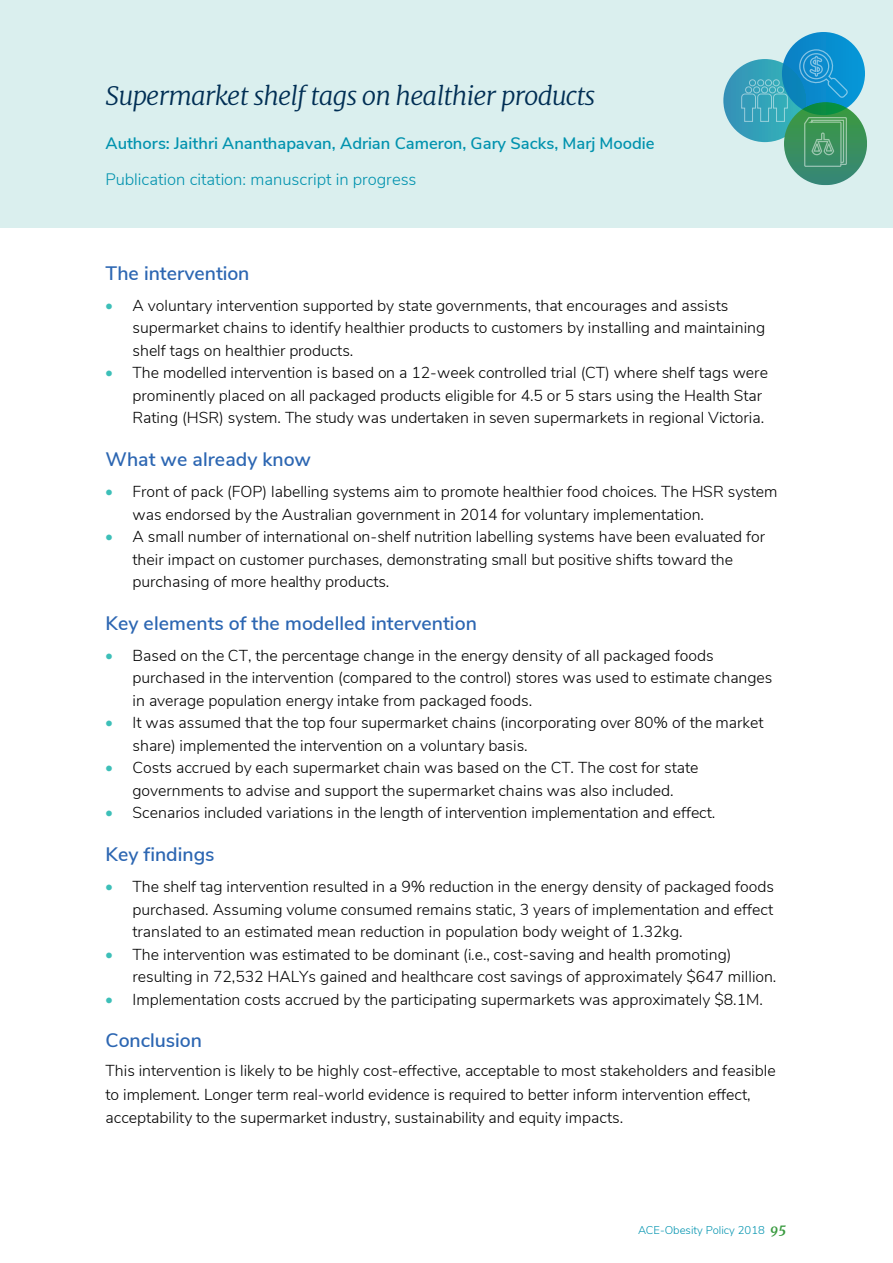
<style>
.page{position:relative;width:893px;height:1263px;background:#fff}
.page>*{position:absolute;margin:0;border:0;box-sizing:border-box;transform-origin:0 0}
.t1{font:italic 300 25.5px "Merriweather";letter-spacing:-.03em;color:#002e54}
.t2{font:600 19.5px "Nunito Sans";color:#2c66b2}
.t3{font:600 16.5px "Nunito Sans";letter-spacing:.005em;color:#0092ae}
.t4{font:300 16.5px "Nunito Sans";letter-spacing:-.005em;color:#0092ae}
.t5{font:300 15.9px/22.5px "Nunito Sans";letter-spacing:-.005em;color:#000}
.t6{font:300 11.25px "Nunito Sans";color:#0093af}
.s1{color:#3dbfb8}
.s2{font-family:"Merriweather";font-weight:700;font-style:italic;font-size:13.5px;color:#399a3f}
</style>
<div class="page">
<div style="left:0;top:0;width:893px;height:227px;background:#daefee"></div>
<svg style="left:723px;top:59px;width:83px;height:83px"></svg>
<div style="left:745px;top:86px;width:7px;height:7px;border:1px solid #fff;border-radius:50%"></div>
<div style="left:753px;top:86px;width:7px;height:7px;border:1px solid #fff;border-radius:50%"></div>
<div style="left:749px;top:79px;width:7px;height:7px;border:1px solid #fff;border-radius:50%"></div>
<div style="left:757px;top:79px;width:7px;height:7px;border:1px solid #fff;border-radius:50%"></div>
<div style="left:765px;top:79px;width:7px;height:7px;border:1px solid #fff;border-radius:50%"></div>
<div style="left:773px;top:79px;width:7px;height:7px;border:1px solid #fff;border-radius:50%"></div>
<div style="left:769px;top:86px;width:7px;height:7px;border:1px solid #fff;border-radius:50%"></div>
<div style="left:761px;top:86px;width:7px;height:7px;border:1px solid #fff;border-radius:50%"></div>
<div style="left:777px;top:86px;width:7px;height:7px;border:1px solid #fff;border-radius:50%"></div>
<svg style="left:741px;top:93px;width:47px;height:29px"></svg>
<div style="left:784px;top:102px;width:83px;height:83px;background:linear-gradient(to bottom,#3a9b3e,#378578);border-radius:42px"></div>
<svg style="left:804px;top:117px;width:43px;height:50px"></svg>
<svg style="left:782px;top:32px;width:83px;height:83px"></svg>
<svg style="left:799px;top:49px;width:49px;height:49px"></svg>
<h1 class="t1" style="left:105px;top:78px;width:491px">Supermarket shelf tags on healthier products</h1>
<p class="t3" style="left:105px;top:132px;width:551px">Authors: Jaithri Ananthapavan, Adrian Cameron, Gary Sacks, Marj Moodie</p>
<p class="t4" style="left:105px;top:168px;width:313px">Publication citation: manuscript in progress</p>
<p class="t2" style="left:105px;top:259px;width:146px">The intervention</p>
<p class="t5" style="left:132px;top:293px;width:634px;text-indent:-27px"><span class="s1">•</span> A voluntary intervention supported by state governments, that encourages and assists supermarket chains to identify healthier products to customers by installing and maintaining shelf tags on healthier products.</p>
<p class="t5" style="left:133px;top:361px;width:637px;text-indent:-27px"><span class="s1">•</span> The modelled intervention is based on a 12-week controlled trial (CT) where shelf tags were prominently placed on all packaged products eligible for 4.5 or 5 stars using the Health Star<br>Rating (HSR) system. The study was undertaken in seven supermarkets in regional Victoria.</p>
<p class="t2" style="left:105px;top:445px;width:207px">What we already know</p>
<p class="t5" style="left:132px;top:479px;width:646px;text-indent:-27px"><span class="s1">•</span> Front of pack (FOP) labelling systems aim to promote healthier food choices. The HSR system was endorsed by the Australian government in 2014 for voluntary implementation.</p>
<p class="t5" style="left:132px;top:524px;width:634px;text-indent:-27px"><span class="s1">•</span> A small number of international on-shelf nutrition labelling systems have been evaluated for their impact on customer purchases, demonstrating small but positive shifts toward the purchasing of more healthy products.</p>
<p class="t2" style="left:105px;top:609px;width:373px">Key elements of the modelled intervention</p>
<p class="t5" style="left:132px;top:643px;width:641px;text-indent:-27px"><span class="s1">•</span> Based on the CT, the percentage change in the energy density of all packaged foods purchased in the intervention (compared to the control) stores was used to estimate changes in average population energy intake from packaged foods.</p>
<p class="t5" style="left:132px;top:711px;width:633px;text-indent:-27px"><span class="s1">•</span> It was assumed that the top four supermarket chains (incorporating over 80% of the market share) implemented the intervention on a voluntary basis.</p>
<p class="t5" style="left:105px;top:756px;width:594px;text-align:center"><span class="s1">•</span> Costs accrued by each supermarket chain was based on the CT. The cost for state governments to advise and support the supermarket chains was also included.</p>
<p class="t5" style="left:105px;top:801px;width:611px"><span class="s1">•</span> Scenarios included variations in the length of intervention implementation and effect.</p>
<p class="t2" style="left:105px;top:840px;width:111px">Key findings</p>
<p class="t5" style="left:132px;top:874px;width:643px;text-align:justify;text-indent:-27px"><span class="s1">•</span> The shelf tag intervention resulted in a 9% reduction in the energy density of packaged foods purchased. Assuming volume consumed remains static, 3 years of implementation and effect translated to an estimated mean reduction in population body weight of 1.32kg.</p>
<p class="t5" style="left:132px;top:942px;width:645px;text-indent:-27px"><span class="s1">•</span> The intervention was estimated to be dominant (i.e., cost-saving and health promoting) resulting in 72,532 HALYs gained and healthcare cost savings of approximately $647 million.</p>
<p class="t5" style="left:105px;top:987px;width:659px"><span class="s1">•</span> Implementation costs accrued by the participating supermarkets was approximately $8.1M.</p>
<p class="t2" style="left:105px;top:1026px;width:98px">Conclusion</p>
<p class="t5" style="left:105px;top:1058px;width:672px;line-height:23.2px">This intervention is likely to be highly cost-effective, acceptable to most stakeholders and feasible to implement. Longer term real-world evidence is required to better inform intervention effect, acceptability to the supermarket industry, sustainability and equity impacts.</p>
<p class="t6" style="left:638px;top:1222px;width:149px">ACE-Obesity Policy 2018 <span class="s2">95</span></p>
</div>
